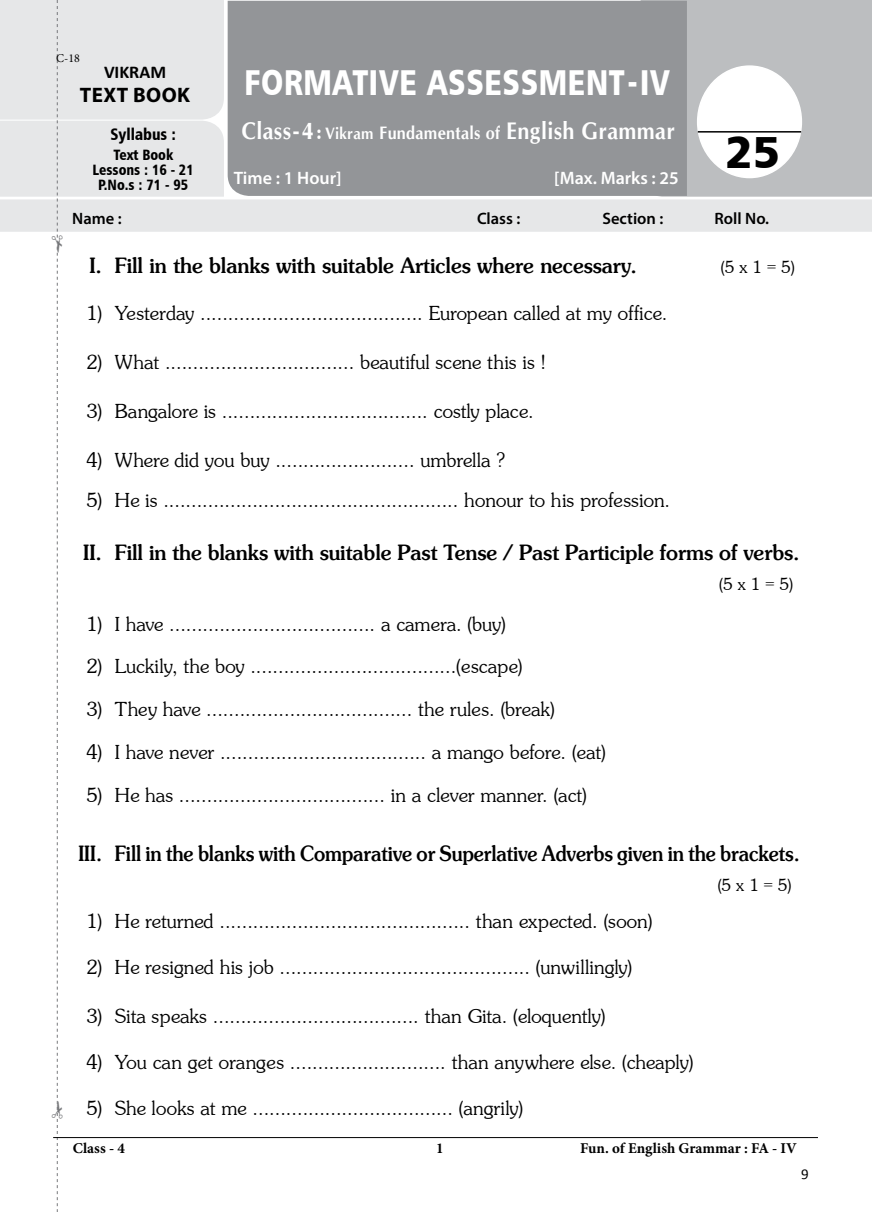
<style>
.page{position:relative;width:872px;height:1212px;background:#fff}
.page>*{position:absolute;margin:0;border:0;box-sizing:border-box;transform-origin:0 0}
.t1{font:45px "Humanist 777 BT Black B";color:#000}
.t2{font:36px "Humanist 777 BT Black B";letter-spacing:.02em;color:#fff;scale:.8 1}
.t3{font:700 24px "CG Omega";letter-spacing:.02em;color:#fff;scale:.9 1}
.t4{font:21px "Souvenir";color:#000}
.t5{font:500 21px "Souvenir Std";color:#000;scale:.96 1}
.t6{font:500 21px "Souvenir Std";color:#000;scale:.9 1}
.t7{font:700 21px "Myriad Pro";letter-spacing:.02em;color:#000}
.t8{font:600 18px "Myriad Pro";color:#fff}
.t9{font:18px "Souvenir";color:#000}
.t10{font:700 18px "Calibri";color:#000}
.t11{font:600 16.5px "Myriad Pro";color:#000}
.t12{font:16.5px "Humanist 777 BT Black Condensed B";color:#000;scale:.95 1}
.t13{font:700 15px "Minion Pro";color:#000}
.t14{font:15px/15px "Humanist 777 BT Black Condensed B";color:#000;text-align:center;scale:.95 1}
.t15{font:15px "Calibri";color:#000}
.t16{font:12px "Minion Pro";color:#000}
.s1{font-size:21px}
.s2{font-size:16.5px}
.s3{font-size:18px}
</style>
<div class="page">
<div style="left:640px;top:0;width:232px;height:197px;background:#bcbec0"></div>
<div style="left:228px;top:1px;width:459px;height:195px;background:#939598"></div>
<div style="left:1px;top:200px;width:870px;height:31px;background:#e6e7e8"></div>
<div style="left:0;top:199px;width:872px;height:33px;border:2px solid #e6e7e8"></div>
<div style="left:697px;top:66px;width:104px;height:112px;background:#fff;border-radius:50%"></div>
<div style="left:697px;top:65px;width:105px;height:113px;border:2px solid #fff;border-radius:50%"></div>
<hr style="left:698px;top:131px;width:103px;height:2px;background:#000">
<hr style="left:53px;top:1137px;width:765px;height:1px;background:#000">
<svg style="left:0;top:0;width:225px;height:1212px"></svg>
<p class="t16" style="left:56px;top:50px;width:25px">C-18</p>
<p class="t10" style="left:104px;top:59px;width:64px">VIKRAM</p>
<p class="t7" style="left:80px;top:81px;width:112px">TEXT BOOK</p>
<p class="t12" style="left:110px;top:124px;width:70px">Syllabus :</p>
<p class="t14" style="left:93px;top:147px;width:108px">Text Book<br>Lessons : 16 - 21<br>P.No.s : 71 - 95</p>
<h2 class="t2" style="left:244px;top:59px;width:513px">FORMATIVE ASSESSMENT - IV</h2>
<p class="t3" style="left:242px;top:116px;width:483px">Class-4 <span class="s1">:</span> <span class="s2">Vikram</span> <span class="s3">Fundamentals of</span> English Grammar</p>
<p class="t8" style="left:234px;top:167px;width:109px">Time : 1 Hour]</p>
<p class="t8" style="left:554px;top:167px;width:126px">[Max. Marks : 25</p>
<h1 class="t1" style="left:724px;top:123px;width:57px">25</h1>
<p class="t11" style="left:72px;top:207px;width:51px">Name :</p>
<p class="t11" style="left:477px;top:207px;width:45px">Class :</p>
<p class="t11" style="left:602px;top:207px;width:62px">Section :</p>
<p class="t11" style="left:714px;top:207px;width:56px">Roll No.</p>
<p class="t5" style="left:89px;top:253px;width:572px">I. Fill in the blanks with suitable Articles where necessary.</p>
<p class="t9" style="left:721px;top:257px;width:75px">(5 x 1 = 5)</p>
<p class="t4" style="left:86px;top:302px;width:582px">1) Yesterday ........................................ European called at my office.</p>
<p class="t4" style="left:86px;top:351px;width:461px">2) What .................................. beautiful scene this is !</p>
<p class="t4" style="left:86px;top:400px;width:449px">3) Bangalore is ..................................... costly place.</p>
<p class="t4" style="left:86px;top:448px;width:420px">4) Where did you buy ......................... umbrella ?</p>
<p class="t4" style="left:86px;top:488px;width:585px">5) He is ..................................................... honour to his profession.</p>
<p class="t5" style="left:83px;top:539px;width:748px">II. Fill in the blanks with suitable Past Tense / Past Participle forms of verbs.</p>
<p class="t9" style="left:719px;top:574px;width:75px">(5 x 1 = 5)</p>
<p class="t4" style="left:86px;top:612px;width:421px">1) I have ..................................... a camera. (buy)</p>
<p class="t4" style="left:86px;top:655px;width:437px">2) Luckily, the boy .....................................(escape)</p>
<p class="t4" style="left:86px;top:698px;width:470px">3) They have ..................................... the rules. (break)</p>
<p class="t4" style="left:86px;top:741px;width:521px">4) I have never ..................................... a mango before. (eat)</p>
<p class="t4" style="left:86px;top:784px;width:502px">5) He has ..................................... in a clever manner. (act)</p>
<p class="t6" style="left:78px;top:841px;width:803px">III. Fill in the blanks with Comparative or Superlative Adverbs given in the brackets.</p>
<p class="t9" style="left:717px;top:876px;width:75px">(5 x 1 = 5)</p>
<p class="t4" style="left:86px;top:909px;width:567px">1) He returned ............................................. than expected. (soon)</p>
<p class="t4" style="left:86px;top:956px;width:547px">2) He resigned his job ............................................. (unwillingly)</p>
<p class="t4" style="left:86px;top:1005px;width:520px">3) Sita speaks ..................................... than Gita. (eloquently)</p>
<p class="t4" style="left:86px;top:1051px;width:608px">4) You can get oranges ............................ than anywhere else. (cheaply)</p>
<p class="t4" style="left:86px;top:1097px;width:438px">5) She looks at me .................................... (angrily)</p>
<p class="t13" style="left:580px;top:1138px;width:218px">Fun. of English Grammar : FA - IV</p>
<p class="t13" style="left:73px;top:1137px;width:54px">Class - 4</p>
<p class="t13" style="left:436px;top:1137px;width:9px">1</p>
<p class="t15" style="left:801px;top:1164px;width:9px">9</p>
</div>
